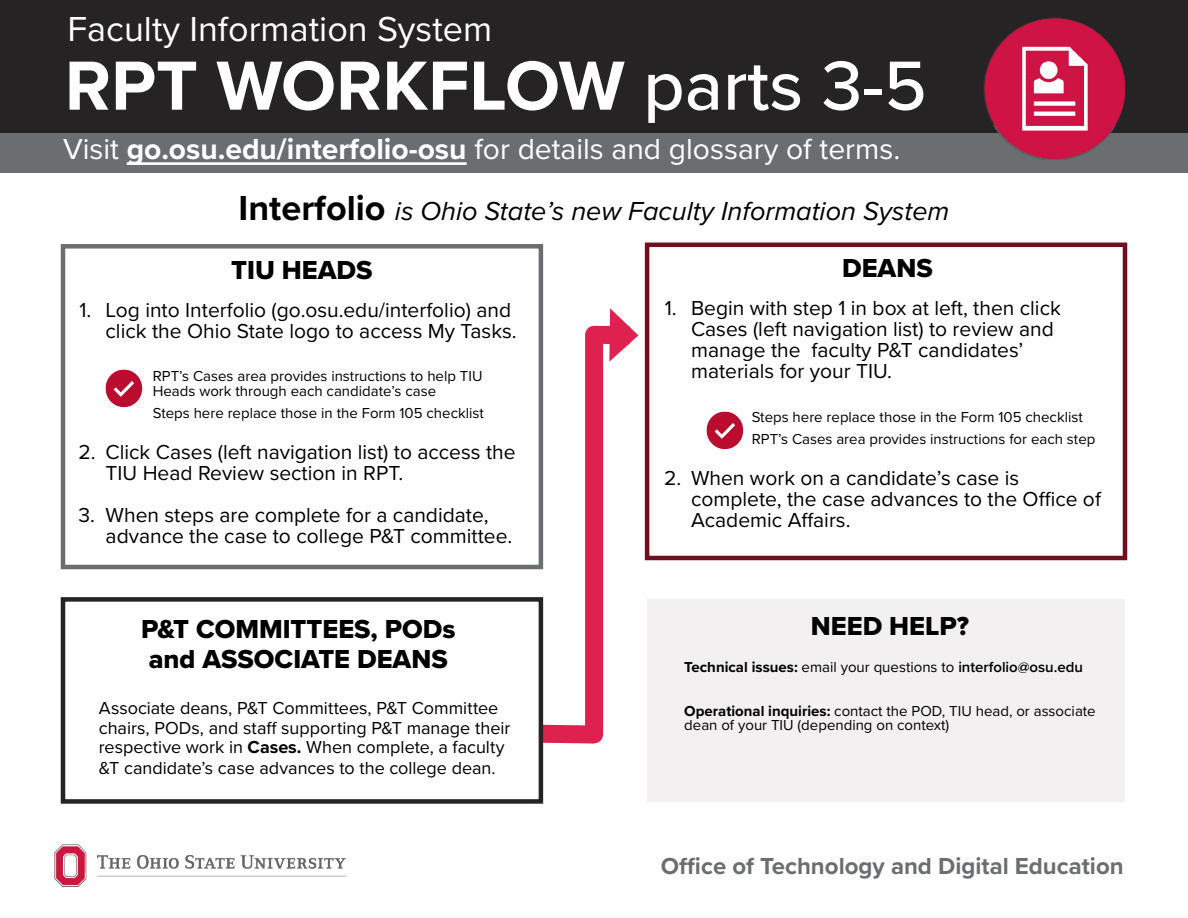
<style>
.page{position:relative;width:1188px;height:918px;background:#fff}
.page>*{position:absolute;margin:0;border:0;box-sizing:border-box;transform-origin:0 0}
.Heading_2{font:700 72px "Proxima Nova";color:#fff}
.Heading_1{font:36px "Proxima Nova";color:#fff}
.Paragraph_Style_1{font:30px "Proxima Nova";color:#fff}
.Paragraph_Style_2{font:italic 27px "Proxima Nova";color:#000}
.Heading_3{font:27px "Proxima Nova Extrabld";color:#000}
.Paragraph_Style_Independent_Text{font:27px "Proxima Nova Extrabld";color:#000}
.t1{font:700 24px "Proxima Nova";color:#6a6e71}
.t2{font:21px/21px "Proxima Nova";color:#000}
.Paragraph_Style_Independent_Text-2{font:18px/20.2px "Proxima Nova";color:#000}
.Paragraph_Style_Independent_Text-3{font:15px/15px "Proxima Nova";color:#000}
.s1{font-weight:500}
.s2{font-weight:700}
.s3{font-weight:700;font-style:normal;font-size:36px}
.s4{font-weight:600}
</style>
<div class="page">
<div style="left:585px;top:335px;width:18px;height:399px;background:#de214f"></div>
<svg style="left:543px;top:716px;width:60px;height:37px"></svg>
<div style="left:603px;top:326px;width:18px;height:18px;background:#de214f"></div>
<svg style="left:609px;top:308px;width:29px;height:54px"></svg>
<div style="left:0;top:133px;width:1188px;height:40px;background:#6a6e71"></div>
<div style="left:0;top:0;width:1188px;height:132px;background:#262325"></div>
<div style="left:61px;top:244px;width:482px;height:325px;border:4px solid #6a6e71"></div>
<div style="left:645px;top:243px;width:482px;height:317px;border:4px solid #700e1e"></div>
<img style="left:54px;top:844px;width:292px;height:42px">
<hr style="left:127px;top:162px;width:340px;height:3px;background:#fff">
<div style="left:61px;top:597px;width:482px;height:207px;border:4px solid #262325"></div>
<div style="left:647px;top:599px;width:478px;height:202px;background:#f2f0f0"></div>
<img style="left:105px;top:369px;width:38px;height:39px">
<img style="left:706px;top:411px;width:38px;height:39px">
<img style="left:983px;top:17px;width:142px;height:142px">
<p class="Heading_1" style="left:68px;top:2px;width:426px">Faculty Information System</p>
<p class="Heading_2" style="left:65px;top:32px;width:863px">RPT WORKFLOW <span class="s1">parts 3-5</span></p>
<p class="Paragraph_Style_1" style="left:63px;top:127px;width:839px">Visit <span class="s2">go.osu.edu/interfolio-osu</span> for details and glossary of terms.</p>
<p class="Paragraph_Style_2" style="left:239px;top:191px;width:712px"><span class="s3">Interfolio</span> is Ohio State’s new Faculty Information System</p>
<p class="Heading_3" style="left:231px;top:250px;width:143px">TIU HEADS</p>
<p class="t2" style="left:79px;top:298px;width:439px;text-align:right">1. Log into Interfolio (go.osu.edu/interfolio) and click the Ohio State logo to access My Tasks.</p>
<p class="Paragraph_Style_Independent_Text-3" style="left:153px;top:368px;width:331px">RPT’s Cases area provides instructions to help TIU<br>Heads work through each candidate’s case</p>
<p class="Paragraph_Style_Independent_Text-3" style="left:153px;top:405px;width:333px">Steps here replace those in the Form 105 checklist</p>
<p class="t2" style="left:106px;top:441px;width:412px;text-indent:-27px">2. Click Cases (left navigation list) to access the<br>TIU Head Review section in RPT.</p>
<p class="t2" style="left:106px;top:503px;width:408px;text-indent:-27px">3. When steps are complete for a candidate, advance the case to college P&amp;T committee.</p>
<p class="Heading_3" style="left:842px;top:248px;width:92px">DEANS</p>
<p class="t2" style="left:691px;top:297px;width:371px;text-indent:-26px">1. Begin with step 1 in box at left, then click Cases (left navigation list) to review and manage the faculty P&amp;T candidates’ materials for your TIU.</p>
<p class="Paragraph_Style_Independent_Text-3" style="left:752px;top:409px;width:333px">Steps here replace those in the Form 105 checklist</p>
<p class="Paragraph_Style_Independent_Text-3" style="left:752px;top:431px;width:345px">RPT’s Cases area provides instructions for each step</p>
<p class="t2" style="left:691px;top:467px;width:411px;text-indent:-27px">2. When work on a candidate’s case is complete, the case advances to the Office of<br>Academic Affairs.</p>
<p class="Heading_3" style="left:141px;top:609px;width:316px">P&amp;T COMMITTEES, PODs</p>
<p class="Heading_3" style="left:149px;top:639px;width:300px">and ASSOCIATE DEANS</p>
<p class="Paragraph_Style_Independent_Text-2" style="left:99px;top:698px;width:401px">Associate deans, P&amp;T Committees, P&amp;T Committee</p>
<p class="Paragraph_Style_Independent_Text-2" style="left:99px;top:717px;width:413px">chairs, PODs, and staff supporting P&amp;T manage their respective work in <span class="s2">Cases.</span> When complete, a faculty &amp;T candidate’s case advances to the college dean.</p>
<p class="Paragraph_Style_Independent_Text" style="left:811px;top:606px;width:160px">NEED HELP?</p>
<p class="Paragraph_Style_Independent_Text-3" style="left:684px;top:659px;width:400px"><span class="s2">Technical issues:</span> email your questions to <span class="s4">interfolio@osu.edu</span></p>
<p class="Paragraph_Style_Independent_Text-3" style="left:684px;top:703px;width:413px"><span class="s2">Operational inquiries:</span> contact the POD, TIU head, or associate dean of your TIU (depending on context)</p>
<p class="t1" style="left:661px;top:848px;width:464px">Office of Technology and Digital Education</p>
</div>
